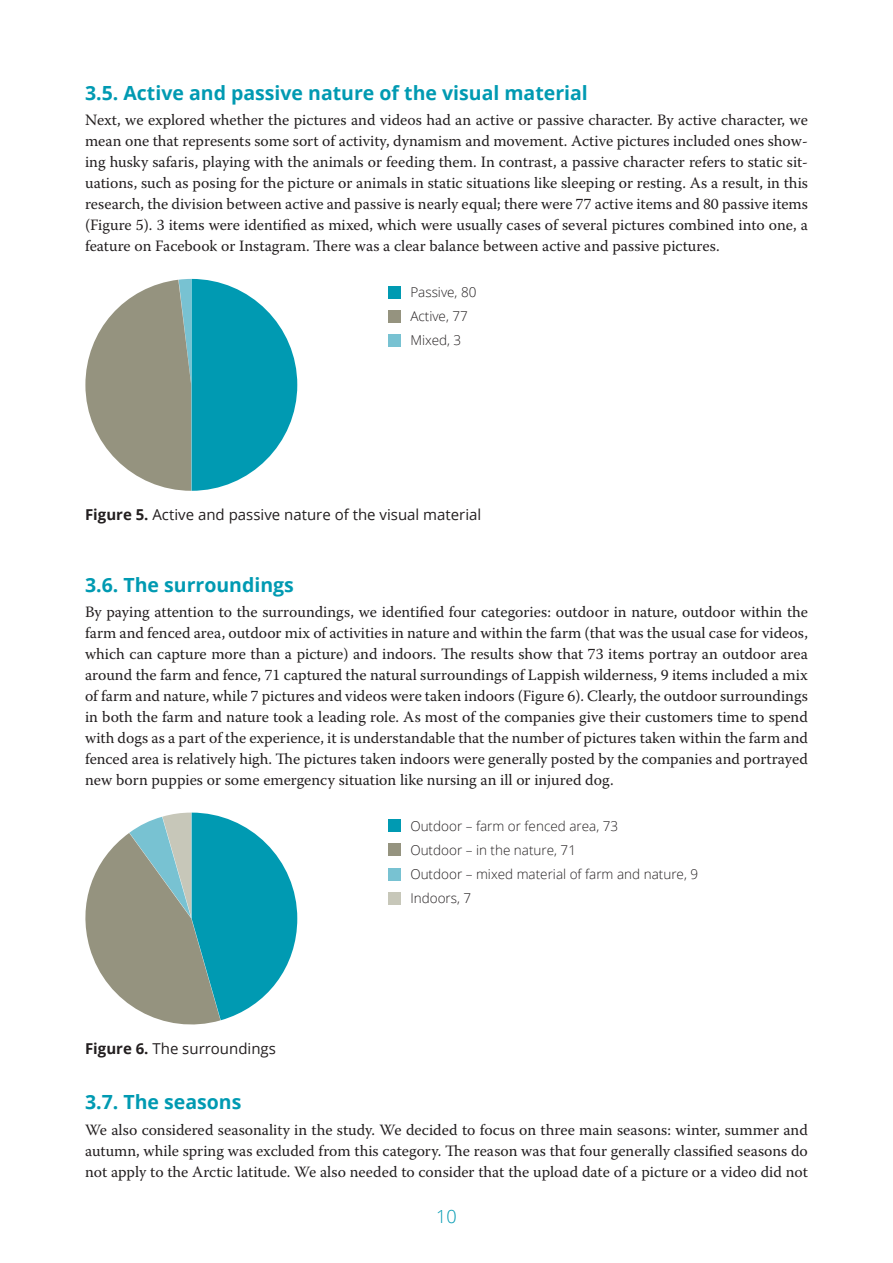
<style>
.page{position:relative;width:893px;height:1263px;background:#fff}
.page>*{position:absolute;margin:0;border:0;box-sizing:border-box;transform-origin:0 0}
.Heading_2{font:700 19.5px "Open Sans";color:#009ab2}
.t1{font:300 18px "Open Sans";color:#009ab2}
.leipis{font:15.75px/21px "Warnock Pro";color:#231f20;text-align:justify}
.kuvateksti{font:15px "Open Sans";color:#231f20}
.t2{font:300 13.5px "Open Sans";color:#231f20}
.s1{font-weight:700}
</style>
<div class="page">
<svg style="left:85px;top:279px;width:212px;height:212px"></svg>
<svg style="left:85px;top:813px;width:212px;height:212px"></svg>
<div style="left:388px;top:286px;width:13px;height:12px;background:#009ab2"></div>
<div style="left:388px;top:310px;width:13px;height:13px;background:#95937f"></div>
<div style="left:388px;top:334px;width:13px;height:13px;background:#78c2d2"></div>
<div style="left:388px;top:819px;width:13px;height:13px;background:#009ab2"></div>
<div style="left:388px;top:843px;width:13px;height:13px;background:#95937f"></div>
<div style="left:388px;top:868px;width:13px;height:12px;background:#78c2d2"></div>
<div style="left:388px;top:892px;width:13px;height:13px;background:#c7c7b9"></div>
<p class="Heading_2" style="left:85px;top:79px;width:504px">3.5. Active and passive nature of the visual material</p>
<p class="leipis" style="left:85px;top:109px;width:724px">Next, we explored whether the pictures and videos had an active or passive character. By active character, we mean one that represents some sort of activity, dynamism and movement. Active pictures included ones show&shy;ing husky safaris, playing with the animals or feeding them. In contrast, a passive character refers to static sit&shy;uations, such as posing for the picture or animals in static situations like sleeping or resting. As a result, in this research, the division between active and passive is nearly equal; there were 77 active items and 80 passive items (Figure 5). 3 items were identified as mixed, which were usually cases of several pictures combined into one, a feature on Facebook or Instagram. There was a clear balance between active and passive pictures.</p>
<p class="t2" style="left:410px;top:283px;width:68px">Passive, 80</p>
<p class="t2" style="left:410px;top:307px;width:59px">Active, 77</p>
<p class="t2" style="left:410px;top:331px;width:52px">Mixed, 3</p>
<p class="kuvateksti" style="left:85px;top:504px;width:398px"><span class="s1">Figure 5.</span> Active and passive nature of the visual material</p>
<p class="Heading_2" style="left:85px;top:571px;width:210px">3.6. The surroundings</p>
<p class="leipis" style="left:85px;top:601px;width:724px">By paying attention to the surroundings, we identified four categories: outdoor in nature, outdoor within the farm and fenced area, outdoor mix of activities in nature and within the farm (that was the usual case for videos, which can capture more than a picture) and indoors. The results show that 73 items portray an outdoor area around the farm and fence, 71 captured the natural surroundings of Lappish wilderness, 9 items included a mix of farm and nature, while 7 pictures and videos were taken indoors (Figure 6). Clearly, the outdoor surroundings in both the farm and nature took a leading role. As most of the companies give their customers time to spend with dogs as a part of the experience, it is understandable that the number of pictures taken within the farm and fenced area is relatively high. The pictures taken indoors were generally posted by the companies and portrayed new born puppies or some emergency situation like nursing an ill or injured dog.</p>
<p class="t2" style="left:410px;top:816px;width:209px">Outdoor – farm or fenced area, 73</p>
<p class="t2" style="left:410px;top:840px;width:167px">Outdoor – in the nature, 71</p>
<p class="t2" style="left:410px;top:865px;width:289px">Outdoor – mixed material of farm and nature, 9</p>
<p class="t2" style="left:410px;top:889px;width:62px">Indoors, 7</p>
<p class="kuvateksti" style="left:85px;top:1038px;width:192px"><span class="s1">Figure 6.</span> The surroundings</p>
<p class="Heading_2" style="left:85px;top:1088px;width:158px">3.7. The seasons</p>
<p class="leipis" style="left:85px;top:1118px;width:724px">We also considered seasonality in the study. We decided to focus on three main seasons: winter, summer and autumn, while spring was excluded from this category. The reason was that four generally classified seasons do not apply to the Arctic latitude. We also needed to consider that the upload date of a picture or a video did not</p>
<p class="t1" style="left:436px;top:1204px;width:22px">10</p>
</div>
